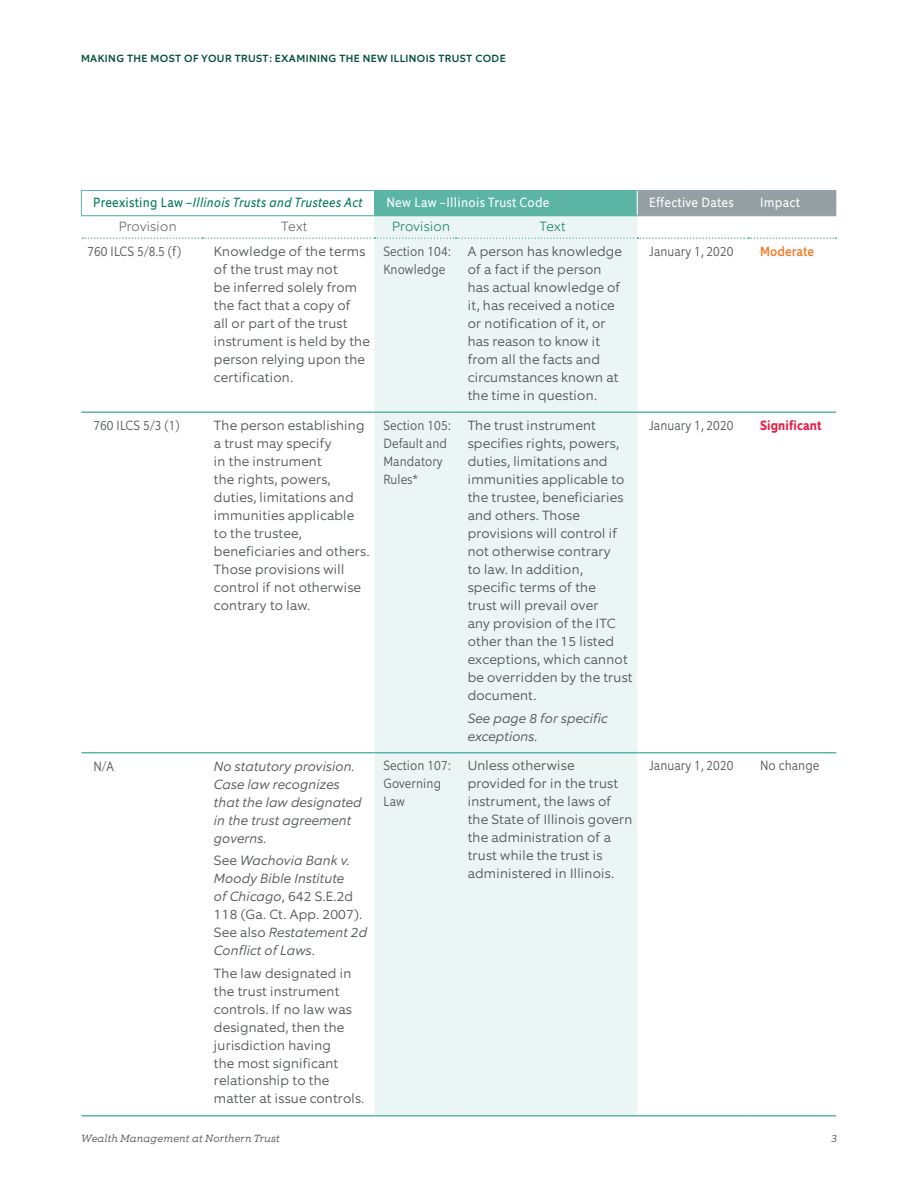
<style>
.page{position:relative;width:918px;height:1188px;background:#fff}
.page>*{position:absolute;margin:0;border:0;box-sizing:border-box;transform-origin:0 0}
.t1{font:300 13.5px/18px "Equip";letter-spacing:.01em;color:#535759}
.t2{font:italic 300 13.5px/18px "Equip";letter-spacing:.01em;color:#535759}
.t3{font:300 13.5px/18px "Equip Condensed";letter-spacing:.01em;color:#535759}
.t4{font:13.5px "Equip Condensed";letter-spacing:.025em;color:#fff}
.t5{font:italic 13.5px "Equip Condensed";letter-spacing:.025em;color:#007956}
.t6{font:200 13.5px "Equip";letter-spacing:.02em;color:#555759}
.t7{font:200 13.5px "Equip";letter-spacing:.02em;color:#007956}
.t8{font:700 13.5px "Equip Condensed";letter-spacing:.01em;color:#ed1844}
.t9{font:500 13.5px "Equip Condensed";letter-spacing:.01em;color:#f47721}
.t10{font:500 10.5px "Equip";letter-spacing:.04em;color:#004d36}
.t11{font:italic 300 10.5px "Equip Slab";letter-spacing:.02em;color:#535759}
.s1{font-style:normal}
</style>
<div class="page">
<div style="left:374px;top:190px;width:263px;height:26px;background:#5cb4a5"></div>
<div style="left:374px;top:216px;width:263px;height:899px;background:#ebf5f3"></div>
<hr style="left:81px;top:411px;width:121px;height:2px;background:#5cb4a5">
<hr style="left:202px;top:411px;width:172px;height:2px;background:#5cb4a5">
<hr style="left:374px;top:411px;width:82px;height:2px;background:#5cb4a5">
<hr style="left:456px;top:411px;width:181px;height:2px;background:#5cb4a5">
<hr style="left:637px;top:411px;width:111px;height:2px;background:#5cb4a5">
<hr style="left:748px;top:411px;width:88px;height:2px;background:#5cb4a5">
<hr style="left:81px;top:752px;width:121px;height:1px;background:#5cb4a5">
<hr style="left:202px;top:752px;width:172px;height:1px;background:#5cb4a5">
<hr style="left:374px;top:752px;width:82px;height:1px;background:#5cb4a5">
<hr style="left:456px;top:752px;width:181px;height:1px;background:#5cb4a5">
<hr style="left:637px;top:752px;width:111px;height:1px;background:#5cb4a5">
<hr style="left:748px;top:752px;width:88px;height:1px;background:#5cb4a5">
<hr style="left:81px;top:1115px;width:121px;height:1px;background:#5cb4a5">
<hr style="left:202px;top:1115px;width:172px;height:1px;background:#5cb4a5">
<hr style="left:374px;top:1115px;width:82px;height:1px;background:#5cb4a5">
<hr style="left:456px;top:1115px;width:181px;height:1px;background:#5cb4a5">
<hr style="left:637px;top:1115px;width:111px;height:1px;background:#5cb4a5">
<hr style="left:748px;top:1115px;width:88px;height:1px;background:#5cb4a5">
<svg style="left:82px;top:237px;width:755px;height:2px"></svg>
<hr style="left:81px;top:190px;width:121px;height:1px;background:#5cb4a5">
<hr style="left:202px;top:190px;width:172px;height:1px;background:#5cb4a5">
<hr style="left:81px;top:215px;width:121px;height:1px;background:#5cb4a5">
<hr style="left:202px;top:215px;width:172px;height:1px;background:#5cb4a5">
<div style="left:637px;top:190px;width:199px;height:26px;background:#94a0a4"></div>
<svg style="left:81px;top:191px;width:1px;height:24px"></svg>
<p class="t10" style="left:81px;top:52px;width:426px">MAKING THE MOST OF YOUR TRUST: EXAMINING THE NEW ILLINOIS TRUST CODE</p>
<p class="t5" style="left:93px;top:194px;width:271px"><span class="s1">Preexisting Law –</span>Illinois Trusts and Trustees Act</p>
<p class="t4" style="left:386px;top:194px;width:165px">New Law –Illinois Trust Code</p>
<p class="t4" style="left:649px;top:194px;width:86px">Effective Dates</p>
<p class="t4" style="left:760px;top:194px;width:41px">Impact</p>
<p class="t6" style="left:119px;top:217px;width:59px">Provision</p>
<p class="t6" style="left:281px;top:217px;width:27px">Text</p>
<p class="t7" style="left:392px;top:217px;width:59px">Provision</p>
<p class="t7" style="left:540px;top:217px;width:27px">Text</p>
<p class="t3" style="left:87px;top:243px;width:95px">760 ILCS 5/8.5 (f)</p>
<p class="t1" style="left:214px;top:243px;width:157px">Knowledge of the terms of the trust may not<br>be inferred solely from the fact that a copy of<br>all or part of the trust instrument is held by the person relying upon the certification.</p>
<p class="t3" style="left:383px;top:242px;width:69px">Section 104:<br>Knowledge</p>
<p class="t1" style="left:468px;top:242px;width:156px">A person has knowledge of a fact if the person has actual knowledge of it, has received a notice or notification of it, or has reason to know it from all the facts and circumstances known at the time in question.</p>
<p class="t3" style="left:649px;top:242px;width:86px">January 1, 2020</p>
<p class="t9" style="left:760px;top:243px;width:55px">Moderate</p>
<p class="t3" style="left:93px;top:416px;width:88px">760 ILCS 5/3 (1)</p>
<p class="t1" style="left:214px;top:416px;width:157px">The person establishing a trust may specify<br>in the instrument<br>the rights, powers, duties, limitations and immunities applicable to the trustee, beneficiaries and others.<br>Those provisions will control if not otherwise contrary to law.</p>
<p class="t3" style="left:383px;top:416px;width:69px">Section 105:<br>Default and<br>Mandatory<br>Rules*</p>
<p class="t1" style="left:468px;top:416px;width:166px">The trust instrument specifies rights, powers, duties, limitations and immunities applicable to the trustee, beneficiaries and others. Those provisions will control if not otherwise contrary<br>to law. In addition, specific terms of the<br>trust will prevail over<br>any provision of the ITC other than the 15 listed exceptions, which cannot be overridden by the trust document.</p>
<p class="t2" style="left:468px;top:709px;width:142px">See page 8 for specific exceptions.</p>
<p class="t3" style="left:649px;top:416px;width:86px">January 1, 2020</p>
<p class="t8" style="left:760px;top:417px;width:63px">Significant</p>
<p class="t3" style="left:93px;top:757px;width:22px">N/A</p>
<p class="t2" style="left:214px;top:757px;width:149px">No statutory provision.<br>Case law recognizes that the law designated in the trust agreement governs.</p>
<p class="t2" style="left:214px;top:851px;width:155px"><span class="s1">See</span> Wachovia Bank v.<br>Moody Bible Institute<br>of Chicago<span class="s1">, 642 S.E.2d<br>118 (Ga. Ct. App. 2007).<br>See also</span> Restatement 2d<br>Conflict of Laws<span class="s1">.</span></p>
<p class="t1" style="left:214px;top:964px;width:152px">The law designated in the trust instrument controls. If no law was designated, then the jurisdiction having<br>the most significant relationship to the matter at issue controls.</p>
<p class="t3" style="left:383px;top:757px;width:69px">Section 107:<br>Governing<br>Law</p>
<p class="t1" style="left:468px;top:757px;width:166px">Unless otherwise provided for in the trust instrument, the laws of the State of Illinois govern the administration of a trust while the trust is administered in Illinois.</p>
<p class="t3" style="left:649px;top:757px;width:86px">January 1, 2020</p>
<p class="t3" style="left:760px;top:757px;width:61px">No change</p>
<p class="t11" style="left:81px;top:1132px;width:200px">Wealth Management at Northern Trust</p>
<p class="t11" style="left:831px;top:1132px;width:7px">3</p>
</div>
